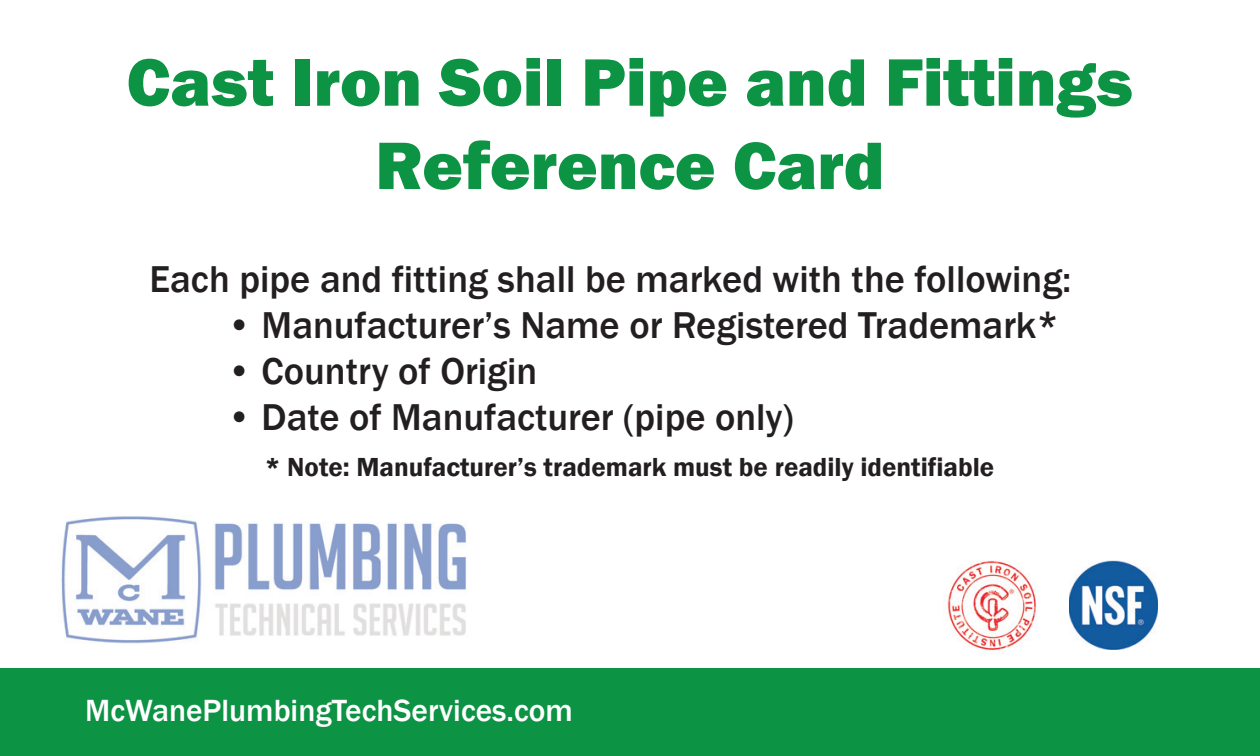
<style>
.page{position:relative;width:1260px;height:756px;background:#fff}
.page>*{position:absolute;margin:0;border:0;box-sizing:border-box;transform-origin:0 0}
.t1{font:800 69.3px/83.3px "Franklin Gothic";color:#0d9344;text-align:center}
.t2{font:500 38.5px "Franklin Gothic";color:#231f20}
.t3{font:500 31.5px "Franklin Gothic";color:#fff}
.t4{font:600 26.95px "Franklin Gothic";color:#231f20}
</style>
<div class="page">
<img style="left:61px;top:516px;width:405px;height:128px">
<img style="left:947px;top:560px;width:90px;height:91px">
<img style="left:1069px;top:561px;width:89px;height:89px">
<div style="left:0;top:668px;width:1260px;height:88px;background:#0d9344"></div>
<h1 class="t1" style="left:127px;top:41px;width:1008px">Cast Iron Soil Pipe and Fittings<br>Reference Card</h1>
<p class="t2" style="left:150px;top:255px;width:924px">Each pipe and fitting shall be marked with the following:</p>
<p class="t2" style="left:226px;top:301px;width:834px">• Manufacturer’s Name or Registered Trademark*</p>
<p class="t2" style="left:226px;top:347px;width:312px">• Country of Origin</p>
<p class="t2" style="left:226px;top:393px;width:569px">• Date of Manufacturer (pipe only)</p>
<p class="t4" style="left:265px;top:451px;width:731px">* Note: Manufacturer’s trademark must be readily identifiable</p>
<p class="t3" style="left:85px;top:691px;width:489px">McWanePlumbingTechServices.com</p>
</div>
